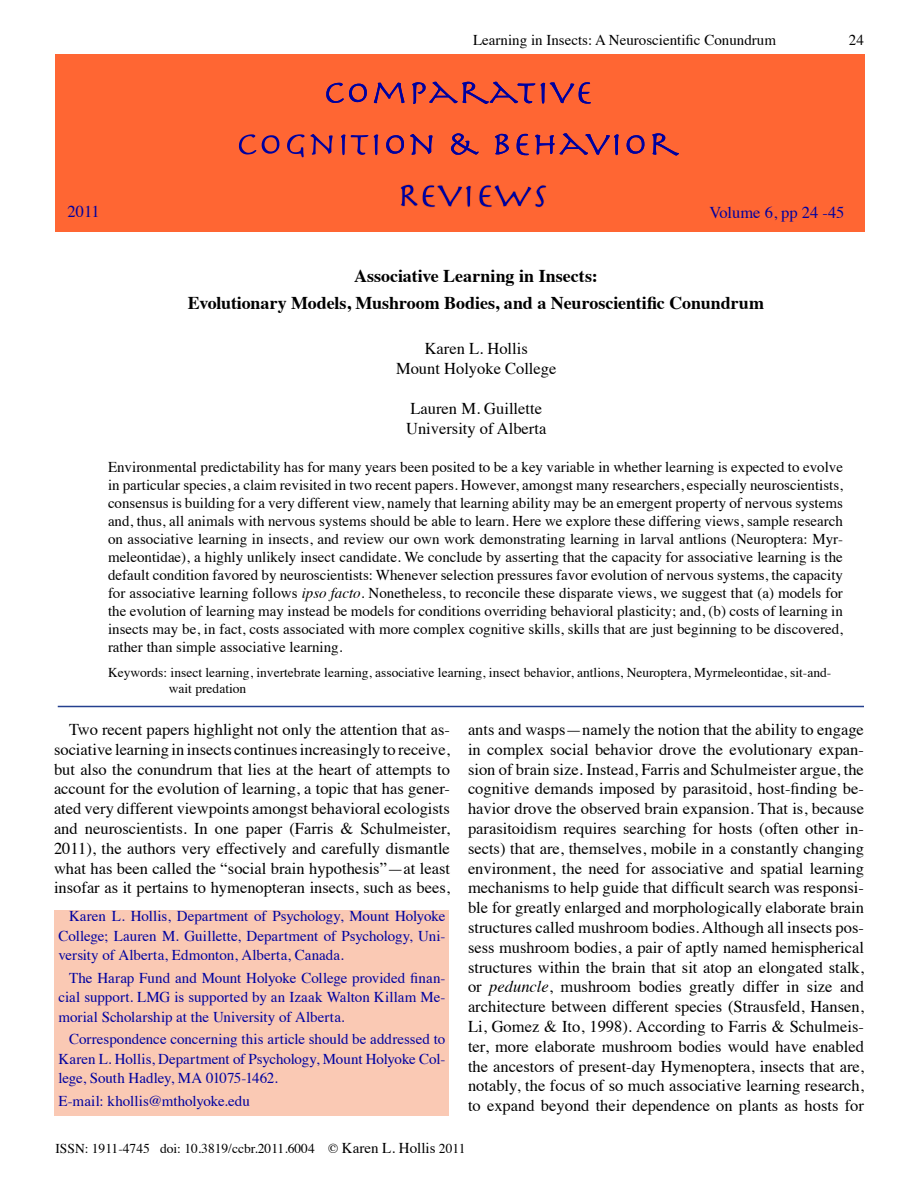
<style>
.page{position:relative;width:918px;height:1188px;background:#fff}
.page>*{position:absolute;margin:0;border:0;box-sizing:border-box;transform-origin:0 0}
.t1{font:700 18px/27px "Times";color:#000;text-align:center}
.t2{font:16.5px/19.8px "Times";color:#000;text-align:justify}
.t3{font:16.5px "Times";color:#00019f}
.t4{font:15px/18px "Times";color:#000;text-align:justify}
.t5{font:15px/19.5px "Times";letter-spacing:-.005em;color:#00019f;text-align:justify}
.t6{font:13.5px/16.2px "Times";color:#000}
.s1{font-style:italic}
.s2{font-size:15px}
</style>
<div class="page">
<div style="left:55px;top:55px;width:810px;height:177px;background:#f63"></div>
<svg style="left:326px;top:83px;width:41px;height:20px"></svg>
<svg style="left:374px;top:83px;width:30px;height:20px"></svg>
<svg style="left:412px;top:82px;width:123px;height:22px"></svg>
<svg style="left:541px;top:82px;width:50px;height:22px"></svg>
<svg style="left:239px;top:134px;width:17px;height:20px"></svg>
<svg style="left:262px;top:135px;width:17px;height:19px"></svg>
<svg style="left:287px;top:134px;width:46px;height:23px"></svg>
<svg style="left:341px;top:134px;width:4px;height:21px"></svg>
<svg style="left:351px;top:135px;width:17px;height:20px"></svg>
<svg style="left:374px;top:134px;width:4px;height:21px"></svg>
<svg style="left:386px;top:135px;width:18px;height:19px"></svg>
<svg style="left:410px;top:134px;width:22px;height:21px"></svg>
<svg style="left:451px;top:133px;width:28px;height:22px"></svg>
<svg style="left:495px;top:134px;width:14px;height:20px"></svg>
<svg style="left:517px;top:134px;width:12px;height:21px"></svg>
<svg style="left:535px;top:133px;width:84px;height:22px"></svg>
<svg style="left:627px;top:135px;width:17px;height:19px"></svg>
<svg style="left:652px;top:133px;width:27px;height:23px"></svg>
<svg style="left:400px;top:184px;width:147px;height:24px"></svg>
<div style="left:54px;top:910px;width:394px;height:206px;background:#fac9b4"></div>
<hr style="left:58px;top:706px;width:806px;height:1px;background:#24408f">
<p class="t4" style="left:473px;top:30px;width:304px">Learning in Insects: A Neuroscientific Conundrum</p>
<p class="t4" style="left:849px;top:30px;width:16px">24</p>
<p class="t3" style="left:68px;top:196px;width:34px">2011</p>
<p class="t3" style="left:710px;top:197px;width:136px">Volume 6, pp 24 -45</p>
<p class="t1" style="left:188px;top:261px;width:578px">Associative Learning in Insects:<br>Evolutionary Models, Mushroom Bodies, and a Neuroscientific Conundrum</p>
<p class="t2" style="left:396px;top:338px;width:162px;text-align:center">Karen L. Hollis<br>Mount Holyoke College</p>
<p class="t2" style="left:406px;top:397px;width:142px">Lauren M. Guillette<br>University of Alberta</p>
<p class="t4" style="left:108px;top:456px;width:737px">Environmental predictability has for many years been posited to be a key variable in whether learning is expected to evolve in particular species, a claim revisited in two recent papers. However, amongst many researchers, especially neuroscientists, consensus is building for a very different view, namely that learning ability may be an emergent property of nervous systems and, thus, all animals with nervous systems should be able to learn. Here we explore these differing views, sample research on associative learning in insects, and review our own work demonstrating learning in larval antlions (Neuroptera: Myr&shy;meleontidae), a highly unlikely insect candidate. We conclude by asserting that the capacity for associative learning is the default condition favored by neuroscientists: Whenever selection pressures favor evolution of nervous systems, the capacity for associative learning follows <span class="s1">ipso facto</span>. Nonetheless, to reconcile these disparate views, we suggest that (a) models for the evolution of learning may instead be models for conditions overriding behavioral plasticity; and, (b) costs of learning in insects may be, in fact, costs associated with more complex cognitive skills, skills that are just beginning to be discovered, rather than simple associative learning.</p>
<p class="t6" style="left:169px;top:663px;width:664px;text-indent:-61px">Keywords: insect learning, invertebrate learning, associative learning, insect behavior, antlions, Neuroptera, Myrmeleontidae, sit-and&shy;wait predation</p>
<p class="t2" style="left:54px;top:718px;width:398px;text-indent:15px">Two recent papers highlight not only the attention that as&shy;sociative learning in insects continues increasingly to receive, but also the conundrum that lies at the heart of attempts to account for the evolution of learning, a topic that has gener&shy;ated very different viewpoints amongst behavioral ecologists and neuroscientists. In one paper (Farris &amp; Schulmeister, 2011), the authors very effectively and carefully dismantle what has been called the “social brain hypothesis”—at least insofar as it pertains to hymenopteran insects, such as bees,</p>
<p class="t2" style="left:468px;top:718px;width:398px">ants and wasps—namely the notion that the ability to engage in complex social behavior drove the evolutionary expan&shy;sion of brain size. Instead, Farris and Schulmeister argue, the cognitive demands imposed by parasitoid, host-finding be&shy;havior drove the observed brain expansion. That is, because parasitoidism requires searching for hosts (often other in&shy;sects) that are, themselves, mobile in a constantly changing environment, the need for associative and spatial learning mechanisms to help guide that difficult search was responsi&shy;ble for greatly enlarged and morphologically elaborate brain structures called mushroom bodies. Although all insects pos&shy;sess mushroom bodies, a pair of aptly named hemispherical structures within the brain that sit atop an elongated stalk, or <span class="s1">peduncle</span>, mushroom bodies greatly differ in size and architecture between different species (Strausfeld, Hansen, Li, Gomez &amp; Ito, 1998). According to Farris &amp; Schulmeis&shy;ter, more elaborate mushroom bodies would have enabled the ancestors of present-day Hymenoptera, insects that are, notably, the focus of so much associative learning research, to expand beyond their dependence on plants as hosts for</p>
<p class="t5" style="left:58px;top:905px;width:388px;text-indent:10px">Karen L. Hollis, Department of Psychology, Mount Holyoke College; Lauren M. Guillette, Department of Psychology, Uni&shy;versity of Alberta, Edmonton, Alberta, Canada.</p>
<p class="t5" style="left:58px;top:967px;width:388px;text-indent:10px">The Harap Fund and Mount Holyoke College provided finan&shy;cial support. LMG is supported by an Izaak Walton Killam Me&shy;morial Scholarship at the University of Alberta.</p>
<p class="t5" style="left:58px;top:1028px;width:388px;text-indent:10px">Correspondence concerning this article should be addressed to Karen L. Hollis, Department of Psychology, Mount Holyoke Col&shy;lege, South Hadley, MA 01075-1462.</p>
<p class="t5" style="left:58px;top:1090px;width:193px">E-mail: khollis@mtholyoke.edu</p>
<p class="t6" style="left:56px;top:1139px;width:411px">ISSN: 1911-4745 doi: 10.3819/ccbr.2011.6004 © <span class="s2">Karen L. Hollis</span> 2011</p>
</div>
